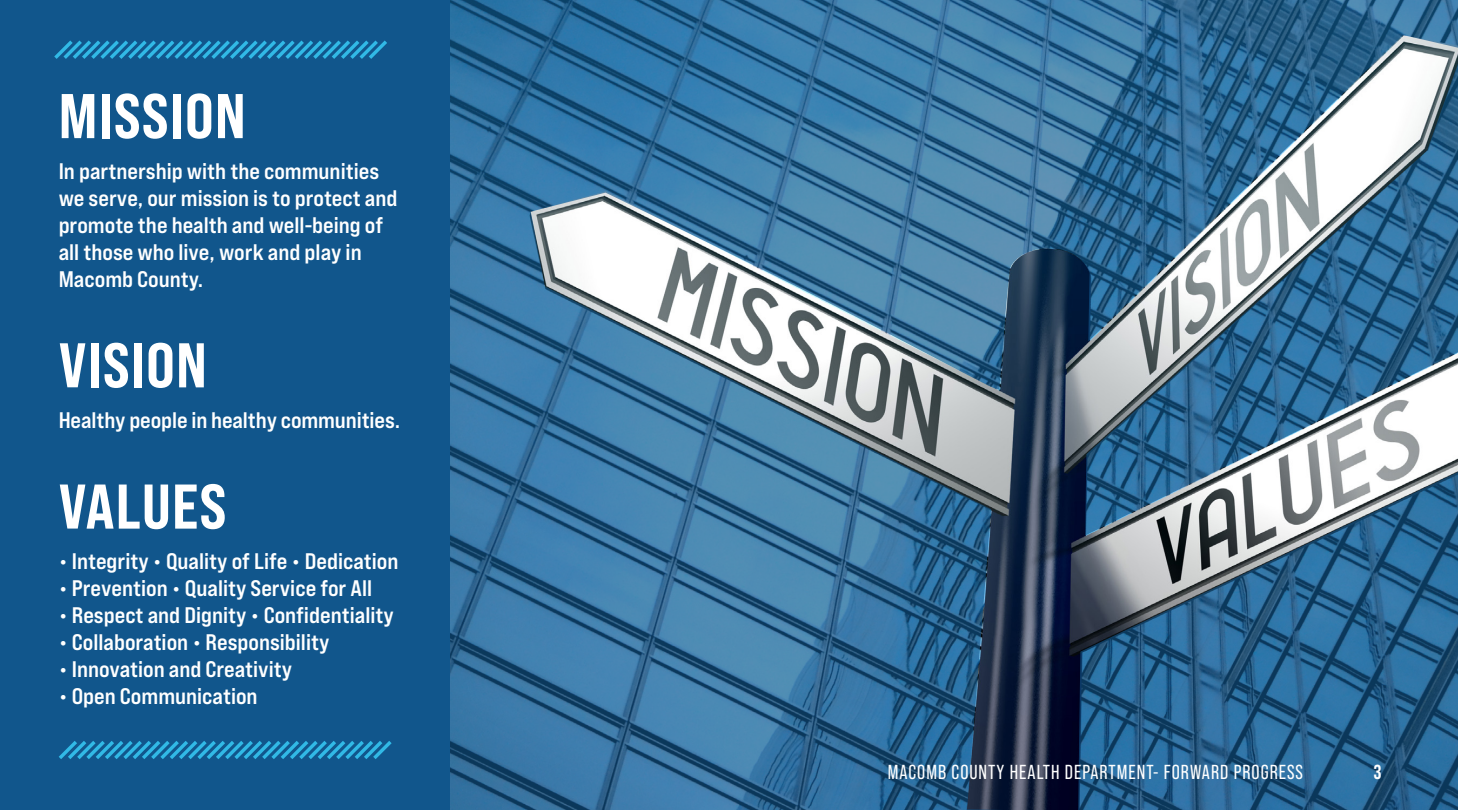
<style>
.page{position:relative;width:1458px;height:810px;background:#11568c}
.page>*{position:absolute;margin:0;border:0;box-sizing:border-box;transform-origin:0 0}
.t1{font:63px "Bebas Neue Pro Sm E Eb";letter-spacing:.02em;color:#fff}
.t2{font:22.5px/27px "Bebas Neue Pro Exp Bd";color:#fff}
.t3{font:20.25px "Bebas Neue Pro";letter-spacing:.05em;color:#fff}
.t4{font:700 20.25px "Bebas Neue Pro";color:#fff}
</style>
<div class="page">
<svg style="left:54px;top:40px;width:333px;height:19px"></svg>
<img style="left:450px;top:0;width:1008px;height:810px">
<img style="left:531px;top:35px;width:927px;height:775px">
<svg style="left:59px;top:741px;width:333px;height:18px"></svg>
<p class="t1" style="left:59px;top:78px;width:189px">MISSION</p>
<p class="t2" style="left:59px;top:157px;width:340px">In partnership with the communities we serve, our mission is to protect and promote the health and well-being of all those who live, work and play in<br>Macomb County.</p>
<p class="t1" style="left:59px;top:328px;width:150px">VISION</p>
<p class="t2" style="left:59px;top:406px;width:343px">Healthy people in healthy communities.</p>
<p class="t1" style="left:59px;top:469px;width:169px">VALUES</p>
<p class="t2" style="left:59px;top:547px;width:341px">• Integrity • Quality of Life • Dedication</p>
<p class="t2" style="left:59px;top:574px;width:315px">• Prevention • Quality Service for All</p>
<p class="t2" style="left:59px;top:601px;width:337px">• Respect and Dignity • Confidentiality</p>
<p class="t2" style="left:59px;top:628px;width:272px">• Collaboration • Responsibility</p>
<p class="t2" style="left:59px;top:655px;width:235px">• Innovation and Creativity</p>
<p class="t2" style="left:59px;top:682px;width:200px">• Open Communication</p>
<p class="t3" style="left:888px;top:761px;width:417px">MACOMB COUNTY HEALTH DEPARTMENT- FORWARD PROGRESS</p>
<p class="t4" style="left:1374px;top:761px;width:9px">3</p>
</div>
